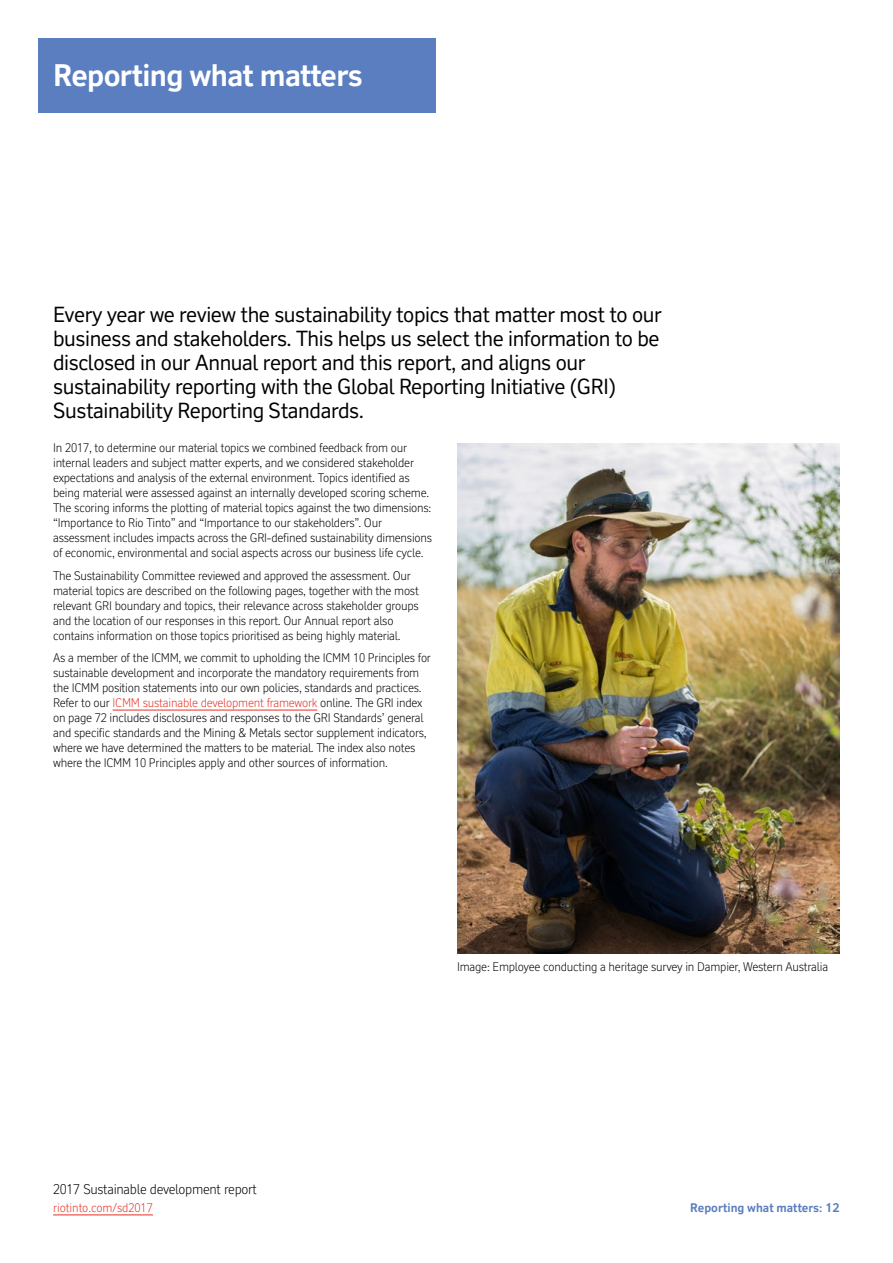
<style>
.page{position:relative;width:893px;height:1263px;background:#fff}
.page>*{position:absolute;margin:0;border:0;box-sizing:border-box;transform-origin:0 0}
.t1{font:700 30px "RT Vickerman";letter-spacing:-.02em;color:#fff}
.t2{font:21px/24px "RT Vickerman";letter-spacing:-.02em;color:#000}
.t3{font:300 13.5px "RT Vickerman";letter-spacing:-.02em;color:#000}
.t4{font:300 12px/15px "RT Vickerman";letter-spacing:-.02em;color:#000}
.t5{font:700 12px "RT Vickerman";color:#5a7ebf}
.t6{font:300 12px "RT Vickerman";letter-spacing:-.01em;color:#e63023}
.s1{color:#e63023}
</style>
<div class="page">
<hr style="left:53px;top:1214px;width:100px;height:1px;background:#e63023">
<hr style="left:113px;top:710px;width:204px;height:1px;background:#e63023">
<div style="left:38px;top:38px;width:398px;height:75px;background:#5a7ebf"></div>
<img style="left:457px;top:443px;width:383px;height:510px">
<h1 class="t1" style="left:53px;top:56px;width:311px">Reporting what matters</h1>
<p class="t2" style="left:53px;top:302px;width:610px">Every year we review the sustainability topics that matter most to our business and stakeholders. This helps us select the information to be disclosed in our Annual report and this report, and aligns our sustainability reporting with the Global Reporting Initiative (GRI)<br>Sustainability Reporting Standards.</p>
<p class="t4" style="left:53px;top:440px;width:380px">In 2017, to determine our material topics we combined feedback from our internal leaders and subject matter experts, and we considered stakeholder expectations and analysis of the external environment. Topics identified as being material were assessed against an internally developed scoring scheme.<br>The scoring informs the plotting of material topics against the two dimensions: “Importance to Rio Tinto” and “Importance to our stakeholders”. Our assessment includes impacts across the GRI-defined sustainability dimensions of economic, environmental and social aspects across our business life cycle.</p>
<p class="t4" style="left:53px;top:568px;width:367px">The Sustainability Committee reviewed and approved the assessment. Our material topics are described on the following pages, together with the most relevant GRI boundary and topics, their relevance across stakeholder groups and the location of our responses in this report. Our Annual report also contains information on those topics prioritised as being highly material.</p>
<p class="t4" style="left:53px;top:650px;width:379px">As a member of the ICMM, we commit to upholding the ICMM 10 Principles for sustainable development and incorporate the mandatory requirements from the ICMM position statements into our own policies, standards and practices.<br>Refer to our <span class="s1">ICMM sustainable development framework</span> online. The GRI index on page 72 includes disclosures and responses to the GRI Standards’ general and specific standards and the Mining &amp; Metals sector supplement indicators, where we have determined the matters to be material. The index also notes where the ICMM 10 Principles apply and other sources of information.</p>
<p class="t4" style="left:457px;top:959px;width:373px">Image: Employee conducting a heritage survey in Dampier, Western Australia</p>
<p class="t3" style="left:53px;top:1181px;width:205px">2017 Sustainable development report</p>
<p class="t6" style="left:53px;top:1200px;width:101px">riotinto.com/sd2017</p>
<p class="t5" style="left:690px;top:1200px;width:151px">Reporting what matters: 12</p>
</div>
